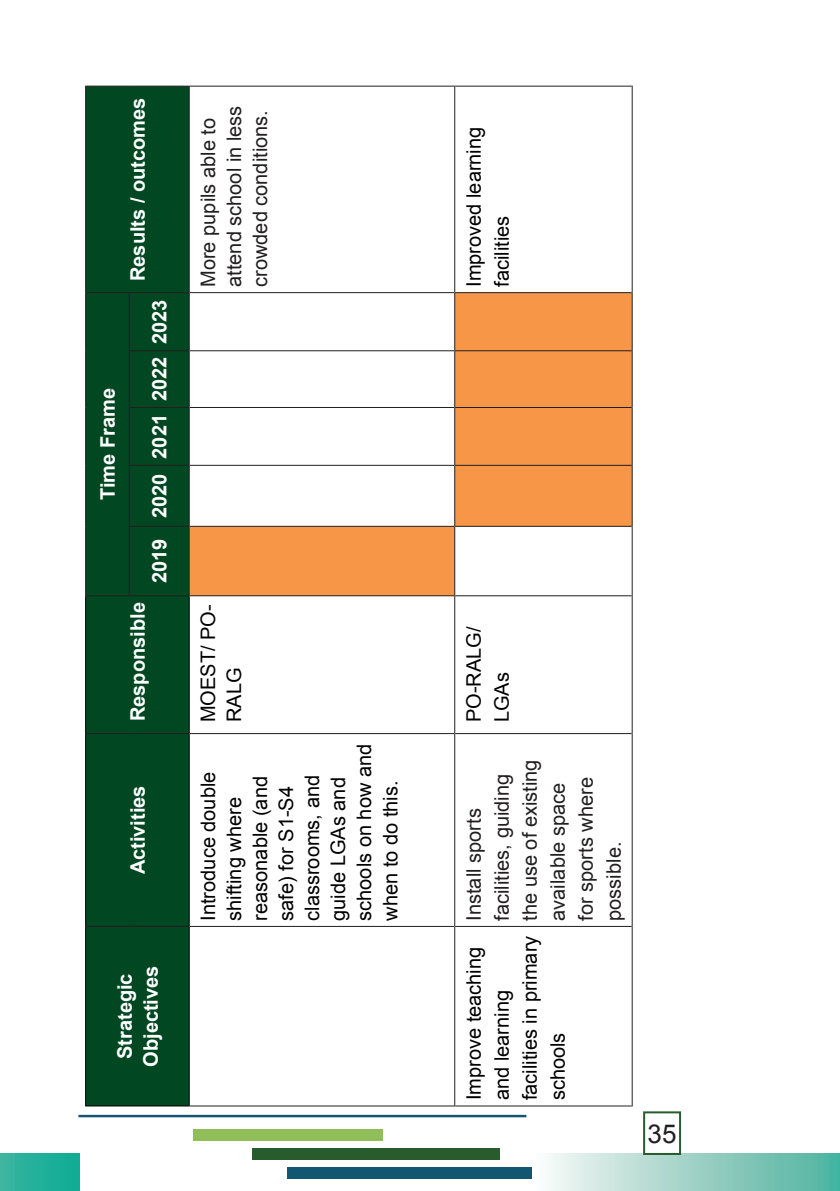
<style>
.page{position:relative;width:840px;height:1191px;background:#fff}
.page>*{position:absolute;margin:0;border:0;box-sizing:border-box;transform-origin:0 0}
.t1{font:26px "Arial";color:#231f20}
.t2{font:20px/26px "Arial";color:#000}
.t3{font:20px/28px "Arial";color:#231f20}
.t4{font:700 20px/26px "Arial";color:#fff;text-align:center}
</style>
<div class="page">
<div style="left:193px;top:1129px;width:189px;height:11px;background:#90bf5a"></div>
<div style="left:78px;top:1114px;width:448px;height:3px;background:#285c2d;border:2px solid #115771"></div>
<div style="left:251px;top:1147px;width:248px;height:12px;background:#285c2d"></div>
<div style="left:287px;top:1167px;width:248px;height:11px;background:#115771"></div>
<div style="left:0;top:1153px;width:79px;height:38px;background:linear-gradient(to right,#3ab5a1,#0cab93)"></div>
<div style="left:532px;top:1153px;width:307px;height:38px;background:linear-gradient(to right,#fdfaf9,#4bb09c)"></div>
<div style="left:642px;top:1111px;width:38px;height:44px;border:2px solid #285c2d"></div>
<div style="left:86px;top:87px;width:103px;height:1018px;background:#004722"></div>
<svg style="left:190px;top:293px;width:441px;height:302px"></svg>
<hr style="left:86px;top:926px;width:43px;height:1px;background:#231f20">
<hr style="left:86px;top:733px;width:43px;height:1px;background:#231f20">
<hr style="left:129px;top:926px;width:60px;height:1px;background:#231f20">
<hr style="left:129px;top:733px;width:60px;height:1px;background:#231f20">
<hr style="left:130px;top:526px;width:59px;height:1px;background:#231f20">
<hr style="left:130px;top:465px;width:59px;height:1px;background:#231f20">
<hr style="left:130px;top:407px;width:59px;height:1px;background:#231f20">
<hr style="left:130px;top:350px;width:59px;height:1px;background:#231f20">
<hr style="left:190px;top:350px;width:264px;height:1px;background:#231f20">
<hr style="left:190px;top:407px;width:264px;height:1px;background:#231f20">
<hr style="left:190px;top:465px;width:264px;height:1px;background:#231f20">
<hr style="left:190px;top:1105px;width:264px;height:1px;background:#231f20">
<hr style="left:454px;top:926px;width:1px;height:180px;background:#231f20">
<hr style="left:455px;top:1105px;width:176px;height:1px;background:#231f20">
<hr style="left:454px;top:526px;width:1px;height:70px;background:#231f20">
<hr style="left:454px;top:86px;width:1px;height:207px;background:#231f20">
<hr style="left:190px;top:86px;width:264px;height:1px;background:#231f20">
<hr style="left:455px;top:86px;width:176px;height:1px;background:#231f20">
<hr style="left:190px;top:926px;width:264px;height:1px;background:#231f20">
<hr style="left:190px;top:526px;width:264px;height:1px;background:#231f20">
<hr style="left:190px;top:595px;width:264px;height:1px;background:#231f20">
<hr style="left:454px;top:596px;width:1px;height:137px;background:#231f20">
<hr style="left:455px;top:595px;width:176px;height:1px;background:#231f20">
<hr style="left:190px;top:733px;width:264px;height:1px;background:#231f20">
<hr style="left:190px;top:292px;width:264px;height:1px;background:#231f20">
<hr style="left:454px;top:733px;width:1px;height:193px;background:#231f20">
<hr style="left:455px;top:926px;width:176px;height:1px;background:#231f20">
<hr style="left:455px;top:733px;width:176px;height:1px;background:#231f20">
<hr style="left:454px;top:407px;width:1px;height:58px;background:#231f20">
<hr style="left:454px;top:293px;width:1px;height:58px;background:#231f20">
<hr style="left:455px;top:292px;width:176px;height:1px;background:#231f20">
<hr style="left:454px;top:351px;width:1px;height:56px;background:#231f20">
<hr style="left:455px;top:407px;width:176px;height:1px;background:#231f20">
<hr style="left:455px;top:350px;width:176px;height:1px;background:#231f20">
<hr style="left:454px;top:465px;width:1px;height:61px;background:#231f20">
<hr style="left:455px;top:526px;width:176px;height:1px;background:#231f20">
<hr style="left:455px;top:465px;width:176px;height:1px;background:#231f20">
<hr style="left:631px;top:926px;width:1px;height:180px;background:#231f20">
<hr style="left:631px;top:86px;width:1px;height:207px;background:#231f20">
<hr style="left:631px;top:733px;width:1px;height:193px;background:#231f20">
<hr style="left:631px;top:596px;width:1px;height:137px;background:#231f20">
<hr style="left:631px;top:526px;width:1px;height:70px;background:#231f20">
<hr style="left:631px;top:465px;width:1px;height:61px;background:#231f20">
<hr style="left:631px;top:407px;width:1px;height:58px;background:#231f20">
<hr style="left:631px;top:351px;width:1px;height:56px;background:#231f20">
<hr style="left:631px;top:293px;width:1px;height:58px;background:#231f20">
<hr style="left:85px;top:926px;width:1px;height:180px;background:#000">
<hr style="left:86px;top:1105px;width:43px;height:1px;background:#000">
<hr style="left:85px;top:733px;width:1px;height:193px;background:#000">
<hr style="left:85px;top:596px;width:1px;height:137px;background:#000">
<hr style="left:129px;top:1105px;width:60px;height:1px;background:#000">
<hr style="left:189px;top:926px;width:1px;height:180px;background:#000">
<hr style="left:189px;top:733px;width:1px;height:193px;background:#000">
<hr style="left:189px;top:596px;width:1px;height:137px;background:#000">
<hr style="left:85px;top:86px;width:1px;height:207px;background:#231f20">
<hr style="left:86px;top:86px;width:43px;height:1px;background:#231f20">
<hr style="left:129px;top:86px;width:60px;height:1px;background:#231f20">
<hr style="left:189px;top:86px;width:1px;height:207px;background:#231f20">
<hr style="left:85px;top:526px;width:1px;height:70px;background:#231f20">
<hr style="left:86px;top:595px;width:43px;height:1px;background:#231f20">
<hr style="left:85px;top:465px;width:1px;height:61px;background:#231f20">
<hr style="left:85px;top:407px;width:1px;height:58px;background:#231f20">
<hr style="left:85px;top:351px;width:1px;height:56px;background:#231f20">
<hr style="left:85px;top:293px;width:1px;height:58px;background:#231f20">
<hr style="left:86px;top:292px;width:43px;height:1px;background:#231f20">
<hr style="left:129px;top:526px;width:1px;height:70px;background:#231f20">
<hr style="left:130px;top:595px;width:59px;height:1px;background:#231f20">
<hr style="left:129px;top:465px;width:1px;height:61px;background:#231f20">
<hr style="left:129px;top:407px;width:1px;height:58px;background:#231f20">
<hr style="left:129px;top:351px;width:1px;height:56px;background:#231f20">
<hr style="left:129px;top:292px;width:1px;height:59px;background:#231f20">
<hr style="left:130px;top:292px;width:59px;height:1px;background:#231f20">
<hr style="left:189px;top:526px;width:1px;height:70px;background:#231f20">
<hr style="left:189px;top:465px;width:1px;height:61px;background:#231f20">
<hr style="left:189px;top:407px;width:1px;height:58px;background:#231f20">
<hr style="left:189px;top:351px;width:1px;height:56px;background:#231f20">
<hr style="left:189px;top:293px;width:1px;height:58px;background:#231f20">
<p class="t4" style="left:125px;top:281px;width:185px;rotate:-90deg">Results / outcomes</p>
<p class="t4" style="left:95px;top:500px;width:113px;rotate:-90deg">Time Frame</p>
<p class="t4" style="left:147px;top:344px;width:46px;rotate:-90deg">2023</p>
<p class="t4" style="left:147px;top:401px;width:46px;rotate:-90deg">2022</p>
<p class="t4" style="left:147px;top:458px;width:46px;rotate:-90deg">2021</p>
<p class="t4" style="left:147px;top:518px;width:46px;rotate:-90deg">2020</p>
<p class="t4" style="left:147px;top:583px;width:46px;rotate:-90deg">2019</p>
<p class="t4" style="left:125px;top:721px;width:120px;rotate:-90deg">Responsible</p>
<p class="t4" style="left:125px;top:874px;width:90px;rotate:-90deg">Activities</p>
<p class="t4" style="left:112px;top:1066px;width:103px;rotate:-90deg">Strategic<br>Objectives</p>
<p class="t3" style="left:195px;top:287px;width:183px;line-height:26px;rotate:-90deg">More pupils able to attend school in less crowded conditions.</p>
<p class="t2" style="left:195px;top:722px;width:119px;rotate:-90deg">MOEST/ PO-<br>RALG</p>
<p class="t2" style="left:195px;top:920px;width:178px;rotate:-90deg">Introduce double shifting where reasonable (and safe) for S1-S4 classrooms, and guide LGAs and schools on how and when to do this.</p>
<p class="t2" style="left:459px;top:287px;width:162px;line-height:28px;rotate:-90deg">Improved learning facilities</p>
<p class="t2" style="left:459px;top:722px;width:97px;line-height:28px;rotate:-90deg">PO-RALG/<br>LGAs</p>
<p class="t3" style="left:459px;top:920px;width:163px;rotate:-90deg">Install sports facilities, guiding the use of existing available space for sports where possible.</p>
<p class="t2" style="left:459px;top:1100px;width:166px;line-height:28px;rotate:-90deg">Improve teaching and learning facilities in primary schools</p>
<h1 class="t1" style="left:647px;top:1116px;width:30px">35</h1>
</div>
